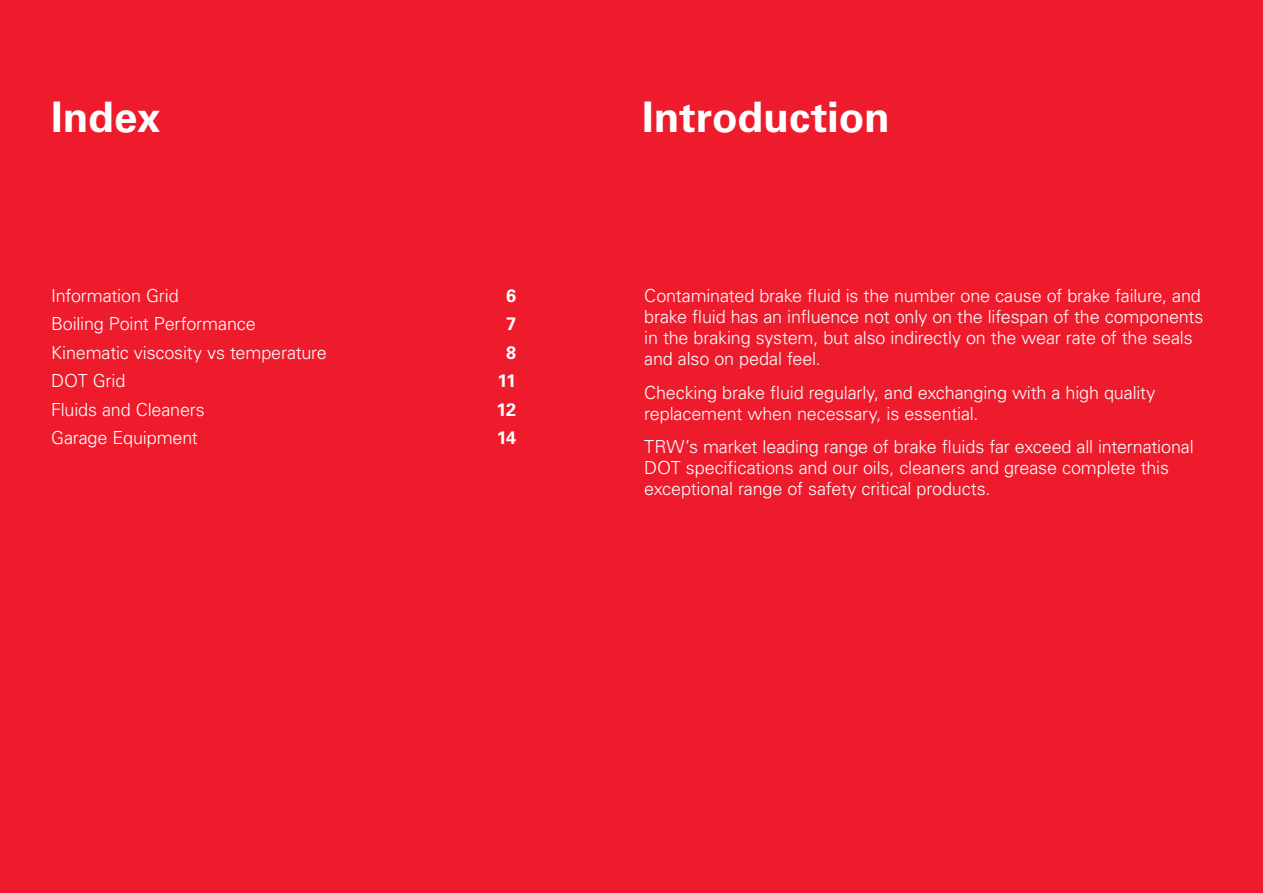
<style>
.page{position:relative;width:1263px;height:893px;background:#ee1b2c}
.page>*{position:absolute;margin:0;border:0;box-sizing:border-box;transform-origin:0 0}
.t1{font:700 42px "Univers LT Pro 65";color:#fff}
.t2{font:300 18px/21px "Univers LT Pro 45";letter-spacing:-.01em;color:#fff}
.t3{font:700 18px "Univers LT Pro 65";color:#fff}
</style>
<div class="page">
<h1 class="t1" style="left:51px;top:93px;width:111px">Index</h1>
<h1 class="t1" style="left:642px;top:93px;width:249px">Introduction</h1>
<p class="t2" style="left:51px;top:285px;width:129px">Information Grid</p>
<p class="t3" style="left:506px;top:285px;width:12px">6</p>
<p class="t2" style="left:51px;top:313px;width:206px">Boiling Point Performance</p>
<p class="t3" style="left:506px;top:313px;width:12px">7</p>
<p class="t2" style="left:51px;top:342px;width:277px">Kinematic viscosity vs temperature</p>
<p class="t3" style="left:506px;top:342px;width:12px">8</p>
<p class="t2" style="left:51px;top:370px;width:76px">DOT Grid</p>
<p class="t3" style="left:497px;top:370px;width:20px">11</p>
<p class="t2" style="left:51px;top:399px;width:155px">Fluids and Cleaners</p>
<p class="t3" style="left:497px;top:399px;width:21px">12</p>
<p class="t2" style="left:51px;top:427px;width:148px">Garage Equipment</p>
<p class="t3" style="left:497px;top:427px;width:21px">14</p>
<p class="t2" style="left:644px;top:285px;width:561px">Contaminated brake fluid is the number one cause of brake failure, and brake fluid has an influence not only on the lifespan of the components in the braking system, but also indirectly on the wear rate of the seals and also on pedal feel.</p>
<p class="t2" style="left:644px;top:382px;width:513px">Checking brake fluid regularly, and exchanging with a high quality replacement when necessary, is essential.</p>
<p class="t2" style="left:644px;top:436px;width:551px">TRW’s market leading range of brake fluids far exceed all international<br>DOT specifications and our oils, cleaners and grease complete this exceptional range of safety critical products.</p>
</div>
